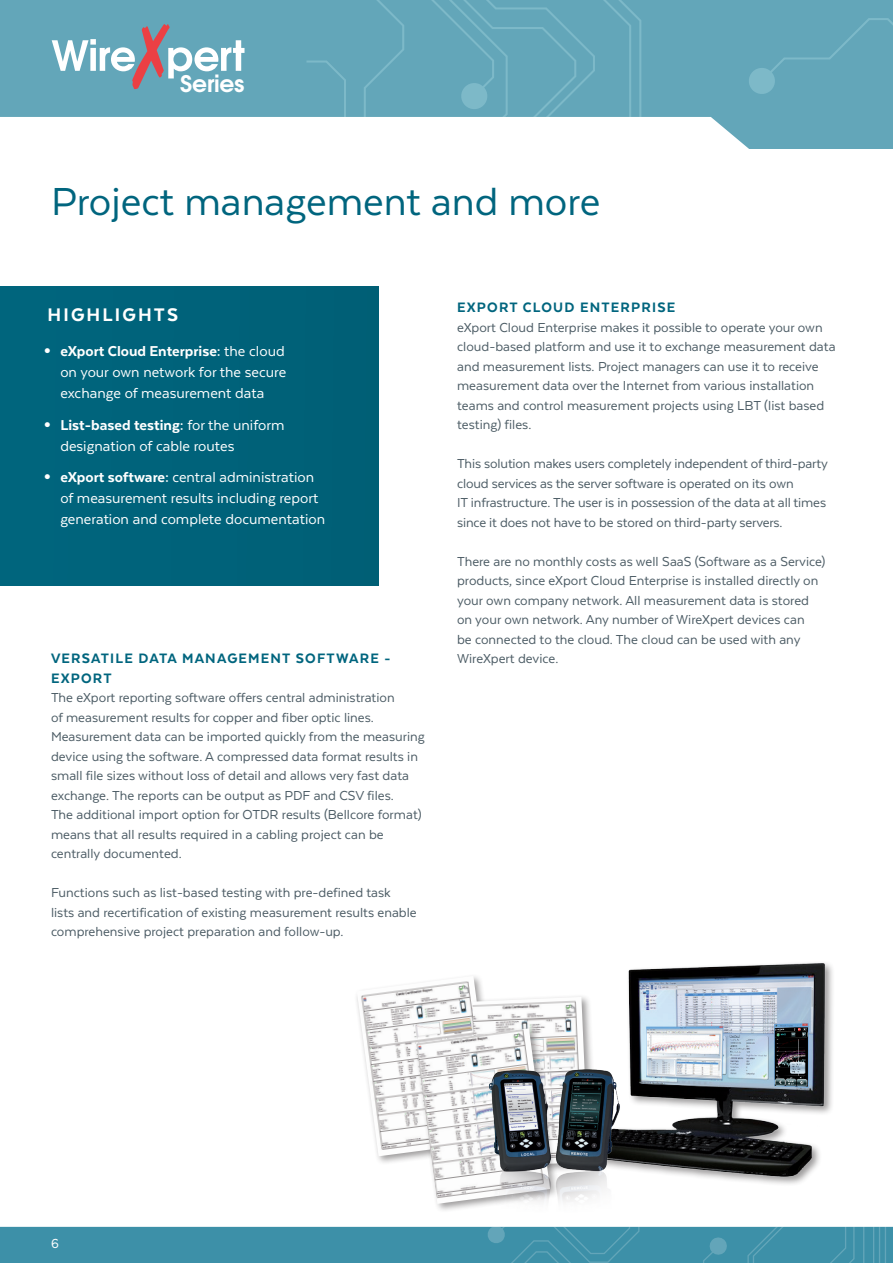
<style>
.page{position:relative;width:893px;height:1263px;background:#fff}
.page>*{position:absolute;margin:0;border:0;box-sizing:border-box;transform-origin:0 0}
.general_text{font:45px "Texta";color:#00657e}
.t1{font:700 22.8px "Te X Gyre Adventor";letter-spacing:-.01em;color:#fff}
.Aufzählung{font:800 21px "Texta";letter-spacing:.1em;color:#fff}
.t2{font:16.5px/21px "Texta";color:#fff}
.Headline_H3{font:800 15.75px/19.5px "Texta";letter-spacing:.075em;color:#00657e}
.Copy{font:15px/19.5px "Texta";color:#4c5c65}
.t3{font:15px "Texta";color:#fff}
.s1{font-weight:900;font-size:24px}
.s2{font-weight:800}
</style>
<div class="page">
<div style="left:0;top:99px;width:415px;height:18px;background:#63a6b9"></div>
<div style="left:0;top:0;width:415px;height:99px;background:#63a6b9"></div>
<div style="left:305px;top:0;width:100px;height:117px;background:#63a6b9"></div>
<svg style="left:415px;top:0;width:478px;height:149px;background:#7ab3c3"></svg>
<svg style="left:0;top:1226px;width:893px;height:37px;background:#5fa3b7"></svg>
<div style="left:93px;top:1227px;width:800px;height:36px;background:#3d90a8"></div>
<svg style="left:52px;top:24px;width:193px;height:65px"></svg>
<div style="left:0;top:286px;width:379px;height:299px;background:#00627a"></div>
<div style="left:354px;top:973px;width:151px;height:193px;background:#231f20;opacity:.45"></div>
<img style="left:357px;top:976px;width:138px;height:180px">
<img style="left:472px;top:997px;width:91px;height:53px">
<div style="left:413px;top:1025px;width:147px;height:188px;background:#231f20;opacity:.45"></div>
<img style="left:416px;top:1028px;width:134px;height:176px">
<img style="left:563px;top:963px;width:270px;height:221px">
<img style="left:473px;top:1050px;width:163px;height:162px">
<h2 class="t1" style="left:180px;top:64px;width:66px">Series</h2>
<p class="general_text" style="left:51px;top:178px;width:551px">Project management and more</p>
<p class="Aufzählung" style="left:48px;top:303px;width:132px">HIGHLIGHTS</p>
<p class="t2" style="left:60px;top:340px;width:227px;text-align:justify;text-indent:-17px"><span class="s1">•</span> <span class="s2">eXport Cloud Enterprise:</span> the cloud on your own network for the secure exchange of measurement data</p>
<p class="t2" style="left:60px;top:414px;width:226px;text-indent:-17px"><span class="s1">•</span> <span class="s2">List-based testing:</span> for the uniform designation of cable routes</p>
<p class="t2" style="left:60px;top:467px;width:266px;text-indent:-17px"><span class="s1">•</span> <span class="s2">eXport software:</span> central administration of measurement results including report generation and complete documentation</p>
<p class="Headline_H3" style="left:51px;top:648px;width:341px">VERSATILE DATA MANAGEMENT SOFTWARE -<br>EXPORT</p>
<p class="Copy" style="left:51px;top:688px;width:375px">The eXport reporting software offers central administration<br>of measurement results for copper and fiber optic lines.<br>Measurement data can be imported quickly from the measuring device using the software. A compressed data format results in small file sizes without loss of detail and allows very fast data exchange. The reports can be output as PDF and CSV files.<br>The additional import option for OTDR results (Bellcore format) means that all results required in a cabling project can be centrally documented.</p>
<p class="Copy" style="left:51px;top:883px;width:367px">Functions such as list-based testing with pre-defined task lists and recertification of existing measurement results enable comprehensive project preparation and follow-up.</p>
<p class="Headline_H3" style="left:457px;top:297px;width:220px">EXPORT CLOUD ENTERPRISE</p>
<p class="Copy" style="left:457px;top:317px;width:380px">eXport Cloud Enterprise makes it possible to operate your own cloud-based platform and use it to exchange measurement data and measurement lists. Project managers can use it to receive measurement data over the Internet from various installation teams and control measurement projects using LBT (list based testing) files.</p>
<p class="Copy" style="left:457px;top:454px;width:372px">This solution makes users completely independent of third-party cloud services as the server software is operated on its own<br>IT infrastructure. The user is in possession of the data at all times since it does not have to be stored on third-party servers.</p>
<p class="Copy" style="left:457px;top:551px;width:370px">There are no monthly costs as well SaaS (Software as a Service) products, since eXport Cloud Enterprise is installed directly on your own company network. All measurement data is stored on your own network. Any number of WireXpert devices can<br>be connected to the cloud. The cloud can be used with any WireXpert device.</p>
<p class="t3" style="left:51px;top:1236px;width:9px">6</p>
</div>
